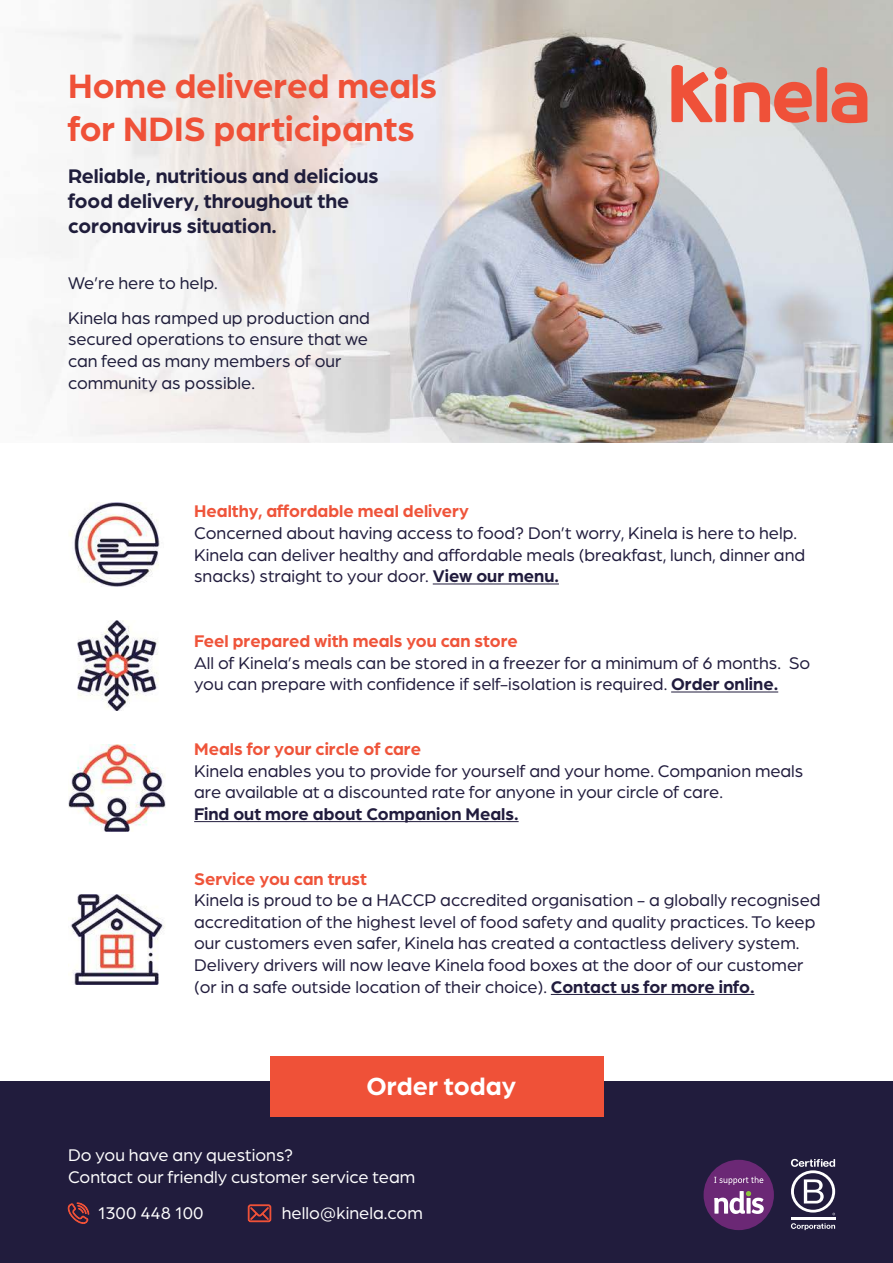
<style>
.page{position:relative;width:893px;height:1263px;background:#fff}
.page>*{position:absolute;margin:0;border:0;box-sizing:border-box;transform-origin:0 0}
.t1{font:700 36px/43.2px "Arboria";color:#ef5138}
.t2{font:700 26.4px "Arboria";color:#fff}
.t3{font:700 21px/25.2px "Arboria";color:#1f1d3b}
.t4{font:18px/21.6px "Arboria";color:#211c3d}
.t5{font:18px/21.6px "Arboria";color:#1f1d3b}
.t6{font:700 18px "Arboria";color:#ef543a}
.t7{font:18px/21.6px "Arboria";color:#fff}
.t8{font:700 18px "Arboria";color:#211c3d}
.s1{font-weight:700}
</style>
<div class="page">
<img style="left:41px;top:0;width:852px;height:443px">
<svg style="left:671px;top:65px;width:56px;height:57px;background:#e98e7e"></svg>
<svg style="left:734px;top:67px;width:133px;height:56px;background:#d98e80"></svg>
<hr style="left:433px;top:583px;width:126px;height:1px;background:#211c3d">
<hr style="left:671px;top:691px;width:107px;height:1px;background:#211c3d">
<hr style="left:194px;top:821px;width:325px;height:1px;background:#211c3d">
<hr style="left:551px;top:994px;width:203px;height:1px;background:#211c3d">
<div style="left:0;top:1081px;width:893px;height:182px;background:#211c3d"></div>
<hr style="left:791px;top:1217px;width:44px;height:3px;background:#fff">
<svg style="left:791px;top:1159px;width:44px;height:56px"></svg>
<svg style="left:791px;top:1223px;width:44px;height:7px"></svg>
<div style="left:703px;top:1160px;width:71px;height:70px;background:#6b2875;border-radius:50%"></div>
<svg style="left:714px;top:1191px;width:50px;height:23px"></svg>
<svg style="left:714px;top:1176px;width:49px;height:9px"></svg>
<img style="left:68px;top:745px;width:98px;height:87px">
<img style="left:77px;top:621px;width:82px;height:90px">
<img style="left:69px;top:503px;width:91px;height:84px">
<img style="left:70px;top:894px;width:95px;height:90px">
<div style="left:271px;top:1056px;width:333px;height:61px;background:#ef5138"></div>
<svg style="left:68px;top:1202px;width:21px;height:22px"></svg>
<svg style="left:248px;top:1204px;width:23px;height:18px"></svg>
<h1 class="t1" style="left:68px;top:66px;width:370px">Home delivered meals for NDIS participants</h1>
<p class="t3" style="left:68px;top:164px;width:312px">Reliable, nutritious and delicious food delivery, throughout the coronavirus situation.</p>
<p class="t5" style="left:68px;top:267px;width:303px;line-height:34.3px">We’re here to help.<br>Kinela has ramped up production and</p>
<p class="t5" style="left:68px;top:330px;width:302px">secured operations to ensure that we can feed as many members of our community as possible.</p>
<p class="t6" style="left:194px;top:504px;width:276px">Healthy, affordable meal delivery</p>
<p class="t4" style="left:194px;top:523px;width:612px">Concerned about having access to food? Don’t worry, Kinela is here to help.<br>Kinela can deliver healthy and affordable meals (breakfast, lunch, dinner and snacks) straight to your door. <span class="s1">View our menu.</span></p>
<p class="t6" style="left:194px;top:634px;width:325px">Feel prepared with meals you can store</p>
<p class="t4" style="left:194px;top:653px;width:618px">All of Kinela’s meals can be stored in a freezer for a minimum of 6 months. So you can prepare with confidence if self-isolation is required. <span class="s1">Order online.</span></p>
<p class="t6" style="left:194px;top:742px;width:228px">Meals for your circle of care</p>
<p class="t4" style="left:194px;top:761px;width:611px">Kinela enables you to provide for yourself and your home. Companion meals are available at a discounted rate for anyone in your circle of care.</p>
<p class="t8" style="left:194px;top:807px;width:326px">Find out more about Companion Meals.</p>
<p class="t6" style="left:194px;top:872px;width:174px">Service you can trust</p>
<p class="t4" style="left:194px;top:891px;width:628px">Kinela is proud to be a HACCP accredited organisation - a globally recognised accreditation of the highest level of food safety and quality practices. To keep our customers even safer, Kinela has created a contactless delivery system.<br>Delivery drivers will now leave Kinela food boxes at the door of our customer (or in a safe outside location of their choice). <span class="s1">Contact us for more info.</span></p>
<h2 class="t2" style="left:367px;top:1076px;width:151px">Order today</h2>
<p class="t7" style="left:68px;top:1145px;width:349px">Do you have any questions?<br>Contact our friendly customer service team</p>
<p class="t7" style="left:98px;top:1203px;width:107px">1300 448 100</p>
<p class="t7" style="left:282px;top:1203px;width:142px">hello@kinela.com</p>
</div>
